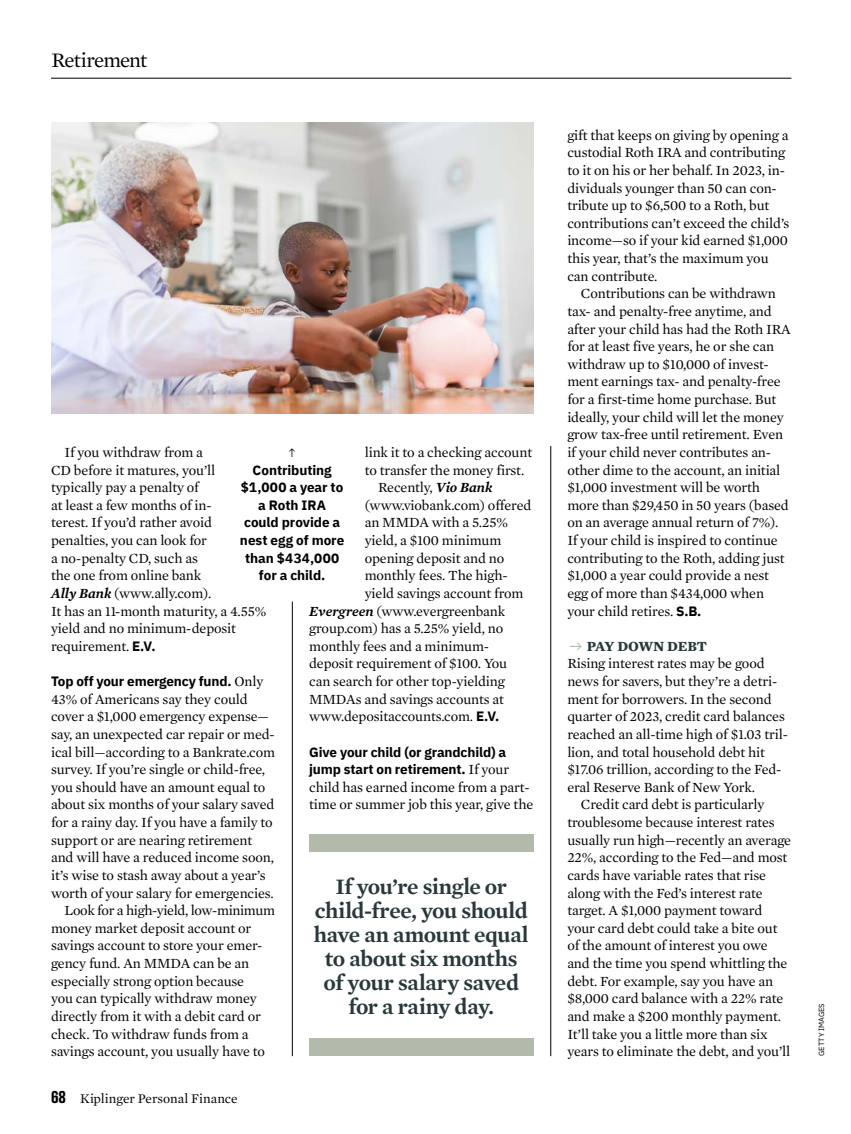
<style>
.page{position:relative;width:851px;height:1134px;background:#fff}
.page>*{position:absolute;margin:0;border:0;box-sizing:border-box;transform-origin:0 0}
.t1{font:600 22.5px/24px "Mercury Text G1";letter-spacing:-.02em;color:#29393b;text-align:center}
.t2{font:21px "Mercury Text G1";letter-spacing:-.04em;color:#000}
.t3{font:14.25px/17.7px "Mercury Text G1";letter-spacing:-.01em;color:#000}
.t4{font:700 14.25px "Mercury Text G1";letter-spacing:-.01em;color:#29393b}
.t5{font:700 13.5px/17.7px "IBM Plex Sans";letter-spacing:-.01em;color:#000}
.t6{font:13.5px "Mercury Text G1";color:#000}
.t7{font:12px "Manrope";color:#000}
.t8{font:7.5px "IBM Plex Sans";letter-spacing:.01em;color:#000}
.s1{font-weight:600;font-style:italic}
.s2{font-family:"IBM Plex Sans";font-weight:700;font-size:13.5px}
.s3{font-family:"Mercury Text G1";font-weight:400;font-size:14.25px}
.s4{font-family:"Big Shoulders Display";font-weight:900;font-size:15px}
.s5{font-family:"Manrope";font-weight:400;font-size:16.5px;color:#b2baac}
</style>
<div class="page">
<hr style="left:51px;top:78px;width:740px;height:1px;background:#000">
<hr style="left:550px;top:446px;width:1px;height:610px;background:#000">
<hr style="left:292px;top:602px;width:1px;height:454px;background:#000">
<img style="left:51px;top:123px;width:482px;height:291px">
<div style="left:309px;top:834px;width:224px;height:18px;background:#b2baac"></div>
<div style="left:309px;top:1039px;width:224px;height:17px;background:#b2baac"></div>
<h2 class="t2" style="left:51px;top:45px;width:97px">Retirement</h2>
<p class="t3" style="left:51px;top:443px;width:217px;text-indent:13px">If you withdraw from a<br>CD before it matures, you’ll typically pay a penalty of<br>at least a few months of in-<br>terest. If you’d rather avoid penalties, you can look for<br>a no-penalty CD, such as<br>the one from online bank<br><span class="s1">Ally Bank</span> (www.ally.com).<br>It has an 11-month maturity, a 4.55% yield and no minimum-deposit requirement. <span class="s2">E.V.</span></p>
<p class="t5" style="left:51px;top:671px;width:214px">Top off your emergency fund. <span class="s3">Only</span></p>
<p class="t3" style="left:51px;top:689px;width:198px">43% of Americans say they could</p>
<p class="t3" style="left:51px;top:707px;width:219px">cover a $1,000 emergency expense—</p>
<p class="t3" style="left:51px;top:725px;width:225px">say, an unexpected car repair or med-</p>
<p class="t3" style="left:51px;top:742px;width:225px">ical bill—according to a Bankrate.com</p>
<p class="t3" style="left:51px;top:760px;width:216px">survey. If you’re single or child-free,</p>
<p class="t3" style="left:51px;top:777px;width:216px">you should have an amount equal to</p>
<p class="t3" style="left:51px;top:795px;width:225px">about six months of your salary saved</p>
<p class="t3" style="left:51px;top:813px;width:223px">for a rainy day. If you have a family to</p>
<p class="t3" style="left:51px;top:830px;width:203px">support or are nearing retirement</p>
<p class="t3" style="left:51px;top:848px;width:224px">and will have a reduced income soon,</p>
<p class="t3" style="left:51px;top:866px;width:216px">it’s wise to stash away about a year’s</p>
<p class="t3" style="left:51px;top:883px;width:224px">worth of your salary for emergencies.</p>
<p class="t3" style="left:65px;top:901px;width:212px">Look for a high-yield, low-minimum</p>
<p class="t3" style="left:51px;top:918px;width:202px">money market deposit account or</p>
<p class="t3" style="left:51px;top:936px;width:213px">savings account to store your emer-</p>
<p class="t3" style="left:51px;top:954px;width:200px">gency fund. An MMDA can be an</p>
<p class="t3" style="left:51px;top:971px;width:195px">especially strong option because</p>
<p class="t3" style="left:51px;top:989px;width:207px">you can typically withdraw money</p>
<p class="t3" style="left:51px;top:1007px;width:211px">directly from it with a debit card or</p>
<p class="t3" style="left:51px;top:1024px;width:199px">check. To withdraw funds from a</p>
<p class="t3" style="left:51px;top:1042px;width:215px">savings account, you usually have to</p>
<p class="t3" style="left:365px;top:443px;width:169px">link it to a checking account</p>
<p class="t3" style="left:365px;top:460px;width:161px">to transfer the money first.</p>
<p class="t3" style="left:378px;top:478px;width:116px">Recently, <span class="s1">Vio Bank</span></p>
<p class="t3" style="left:365px;top:495px;width:168px">(www.viobank.com) offered</p>
<p class="t3" style="left:365px;top:513px;width:145px">an MMDA with a 5.25%</p>
<p class="t3" style="left:365px;top:531px;width:138px">yield, a $100 minimum</p>
<p class="t3" style="left:365px;top:548px;width:141px">opening deposit and no</p>
<p class="t3" style="left:365px;top:566px;width:144px">monthly fees. The high-</p>
<p class="t3" style="left:365px;top:584px;width:160px">yield savings account from</p>
<p class="t3" style="left:309px;top:601px;width:198px"><span class="s1">Evergreen</span> (www.evergreenbank</p>
<p class="t3" style="left:309px;top:619px;width:195px">group.com) has a 5.25% yield, no</p>
<p class="t3" style="left:309px;top:636px;width:181px">monthly fees and a minimum-</p>
<p class="t3" style="left:309px;top:654px;width:200px">deposit requirement of $100. You</p>
<p class="t3" style="left:309px;top:672px;width:197px">can search for other top-yielding</p>
<p class="t3" style="left:309px;top:689px;width:196px">MMDAs and savings accounts at</p>
<p class="t3" style="left:309px;top:707px;width:192px">www.depositaccounts.com. <span class="s2">E.V.</span></p>
<p class="t5" style="left:309px;top:742px;width:202px">Give your child (or grandchild) a jump start on retirement. <span class="s3">If your</span></p>
<p class="t3" style="left:309px;top:777px;width:225px">child has earned income from a part&shy;time or summer job this year, give the</p>
<p class="t7" style="left:288px;top:444px;width:10px">↑</p>
<p class="t5" style="left:240px;top:460px;width:106px;text-align:center">Contributing $1,000 a year to a Roth IRA could provide a nest egg of more than $434,000 for a child.</p>
<h1 class="t1" style="left:314px;top:874px;width:216px">If you’re single or child-free, you should have an amount equal to about six months of your salary saved for a rainy day.</h1>
<p class="t6" style="left:51px;top:1089px;width:188px"><span class="s4">68</span> Kiplinger Personal Finance</p>
<p class="t3" style="left:567px;top:125px;width:224px">gift that keeps on giving by opening a custodial Roth IRA and contributing to it on his or her behalf. In 2023, in&shy;dividuals younger than 50 can con&shy;tribute up to $6,500 to a Roth, but contributions can’t exceed the child’s income—so if your kid earned $1,000 this year, that’s the maximum you can contribute.</p>
<p class="t3" style="left:567px;top:284px;width:225px;text-indent:13px">Contributions can be withdrawn tax- and penalty-free anytime, and after your child has had the Roth IRA for at least five years, he or she can withdraw up to $10,000 of invest&shy;ment earnings tax- and penalty-free for a first-time home purchase. But ideally, your child will let the money grow tax-free until retirement. Even if your child never contributes an&shy;other dime to the account, an initial $1,000 investment will be worth more than $29,450 in 50 years (based on an average annual return of 7%).<br>If your child is inspired to continue contributing to the Roth, adding just $1,000 a year could provide a nest egg of more than $434,000 when your child retires. <span class="s2">S.B.</span></p>
<p class="t4" style="left:567px;top:635px;width:141px"><span class="s5">→</span> PAY DOWN DEBT</p>
<p class="t3" style="left:567px;top:654px;width:199px">Rising interest rates may be good</p>
<p class="t3" style="left:567px;top:672px;width:211px">news for savers, but they’re a detri-</p>
<p class="t3" style="left:567px;top:689px;width:206px">ment for borrowers. In the second</p>
<p class="t3" style="left:567px;top:707px;width:219px">quarter of 2023, credit card balances</p>
<p class="t3" style="left:567px;top:725px;width:222px">reached an all-time high of $1.03 tril-</p>
<p class="t3" style="left:567px;top:742px;width:199px">lion, and total household debt hit</p>
<p class="t3" style="left:567px;top:760px;width:216px">$17.06 trillion, according to the Fed-</p>
<p class="t3" style="left:567px;top:777px;width:189px">eral Reserve Bank of New York.</p>
<p class="t3" style="left:581px;top:795px;width:185px">Credit card debt is particularly</p>
<p class="t3" style="left:567px;top:813px;width:209px">troublesome because interest rates</p>
<p class="t3" style="left:567px;top:830px;width:225px">usually run high—recently an average</p>
<p class="t3" style="left:567px;top:848px;width:221px">22%, according to the Fed—and most</p>
<p class="t3" style="left:567px;top:866px;width:200px">cards have variable rates that rise</p>
<p class="t3" style="left:567px;top:883px;width:197px">along with the Fed’s interest rate</p>
<p class="t3" style="left:567px;top:901px;width:196px">target. A $1,000 payment toward</p>
<p class="t3" style="left:567px;top:918px;width:212px">your card debt could take a bite out</p>
<p class="t3" style="left:567px;top:936px;width:202px">of the amount of interest you owe</p>
<p class="t3" style="left:567px;top:954px;width:221px">and the time you spend whittling the</p>
<p class="t3" style="left:567px;top:971px;width:207px">debt. For example, say you have an</p>
<p class="t3" style="left:567px;top:989px;width:217px">$8,000 card balance with a 22% rate</p>
<p class="t3" style="left:567px;top:1007px;width:215px">and make a $200 monthly payment.</p>
<p class="t3" style="left:567px;top:1024px;width:202px">It’ll take you a little more than six</p>
<p class="t3" style="left:567px;top:1042px;width:224px">years to eliminate the debt, and you’ll</p>
<p class="t8" style="left:815px;top:1056px;width:54px;rotate:-90deg">GETTY IMAGES</p>
</div>
